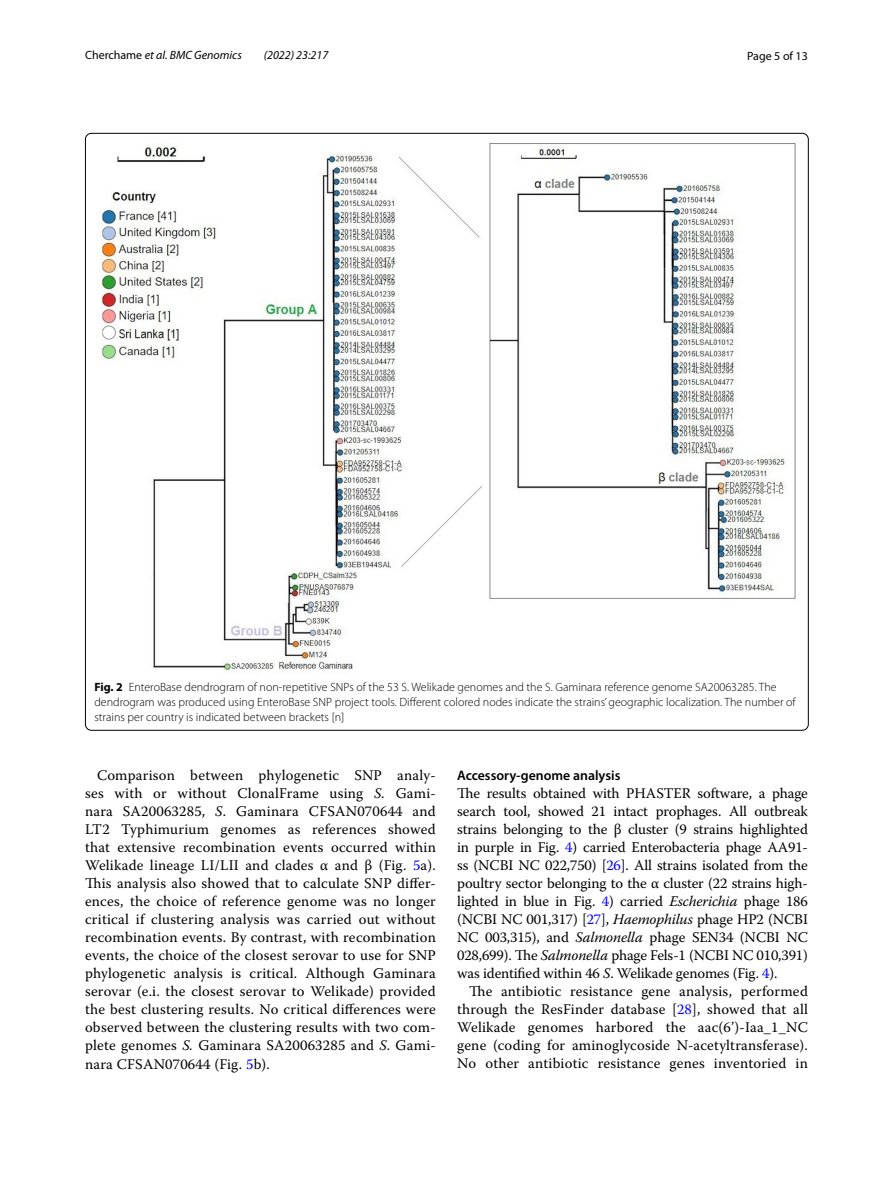
<style>
.page{position:relative;width:893px;height:1187px;background:#fff}
.page>*{position:absolute;margin:0;border:0;box-sizing:border-box;transform-origin:0 0}
.t1{font:14.7px/18px "Warnock Pro";letter-spacing:.015em;color:#000;text-align:justify}
.t2{font:600 13.8px "Myriad Pro";color:#000}
.t3{font:300 12px/15px "Myriad Pro";color:#000}
.t4{font:italic 12px "Myriad Pro";color:#000}
.t5{font:12px "Myriad Pro";color:#000}
.s1{font-style:normal}
.s2{font-weight:700}
.s3{font-style:italic}
.s4{color:#00f}
</style>
<div class="page">
<img style="left:101px;top:143px;width:695px;height:529px">
<p class="t4" style="left:85px;top:48px;width:158px"><span class="s1">Cherchame</span> et al. BMC Genomics</p>
<p class="t4" style="left:264px;top:48px;width:66px">(2022) 23:217</p>
<p class="t5" style="left:747px;top:48px;width:62px">Page 5 of 13</p>
<p class="t3" style="left:94px;top:679px;width:703px"><span class="s2">Fig. 2</span> EnteroBase dendrogram of non-repetitive SNPs of the 53 S. Welikade genomes and the S. Gaminara reference genome SA20063285. The dendrogram was produced using EnteroBase SNP project tools. Different colored nodes indicate the strains’ geographic localization. The number of strains per country is indicated between brackets [n]</p>
<p class="t1" style="left:85px;top:766px;width:352px;text-indent:12px">Comparison between phylogenetic SNP analy&shy;ses with or without ClonalFrame using <span class="s3">S.</span> Gami&shy;nara SA20063285, <span class="s3">S</span>. Gaminara CFSAN070644 and LT2 Typhimurium genomes as references showed that extensive recombination events occurred within Welikade lineage LI/LII and clades α and β (Fig. <span class="s4">5</span>a).<br>This analysis also showed that to calculate SNP differ&shy;ences, the choice of reference genome was no longer critical if clustering analysis was carried out without recombination events. By contrast, with recombination events, the choice of the closest serovar to use for SNP phylogenetic analysis is critical. Although Gaminara serovar (e.i. the closest serovar to Welikade) provided the best clustering results. No critical differences were observed between the clustering results with two com&shy;plete genomes <span class="s3">S.</span> Gaminara SA20063285 and <span class="s3">S</span>. Gami&shy;nara CFSAN070644 (Fig. <span class="s4">5</span>b).</p>
<p class="t2" style="left:457px;top:766px;width:165px">Accessory‑genome analysis</p>
<p class="t1" style="left:457px;top:783px;width:352px">The results obtained with PHASTER software, a phage search tool, showed 21 intact prophages. All outbreak strains belonging to the β cluster (9 strains highlighted in purple in Fig. <span class="s4">4</span>) carried Enterobacteria phage AA91- ss (NCBI NC 022,750) [<span class="s4">26</span>]. All strains isolated from the poultry sector belonging to the α cluster (22 strains high&shy;lighted in blue in Fig. <span class="s4">4</span>) carried <span class="s3">Escherichia</span> phage 186 (NCBI NC 001,317) [<span class="s4">27</span>], <span class="s3">Haemophilus</span> phage HP2 (NCBI NC 003,315), and <span class="s3">Salmonella</span> phage SEN34 (NCBI NC 028,699). The <span class="s3">Salmonella</span> phage Fels-1 (NCBI NC 010,391) was identified within 46 <span class="s3">S</span>. Welikade genomes (Fig. <span class="s4">4</span>).</p>
<p class="t1" style="left:457px;top:981px;width:352px;text-indent:12px">The antibiotic resistance gene analysis, performed through the ResFinder database [<span class="s4">28</span>], showed that all Welikade genomes harbored the aac(6’)-Iaa_1_NC gene (coding for aminoglycoside N-acetyltransferase).<br>No other antibiotic resistance genes inventoried in</p>
</div>
